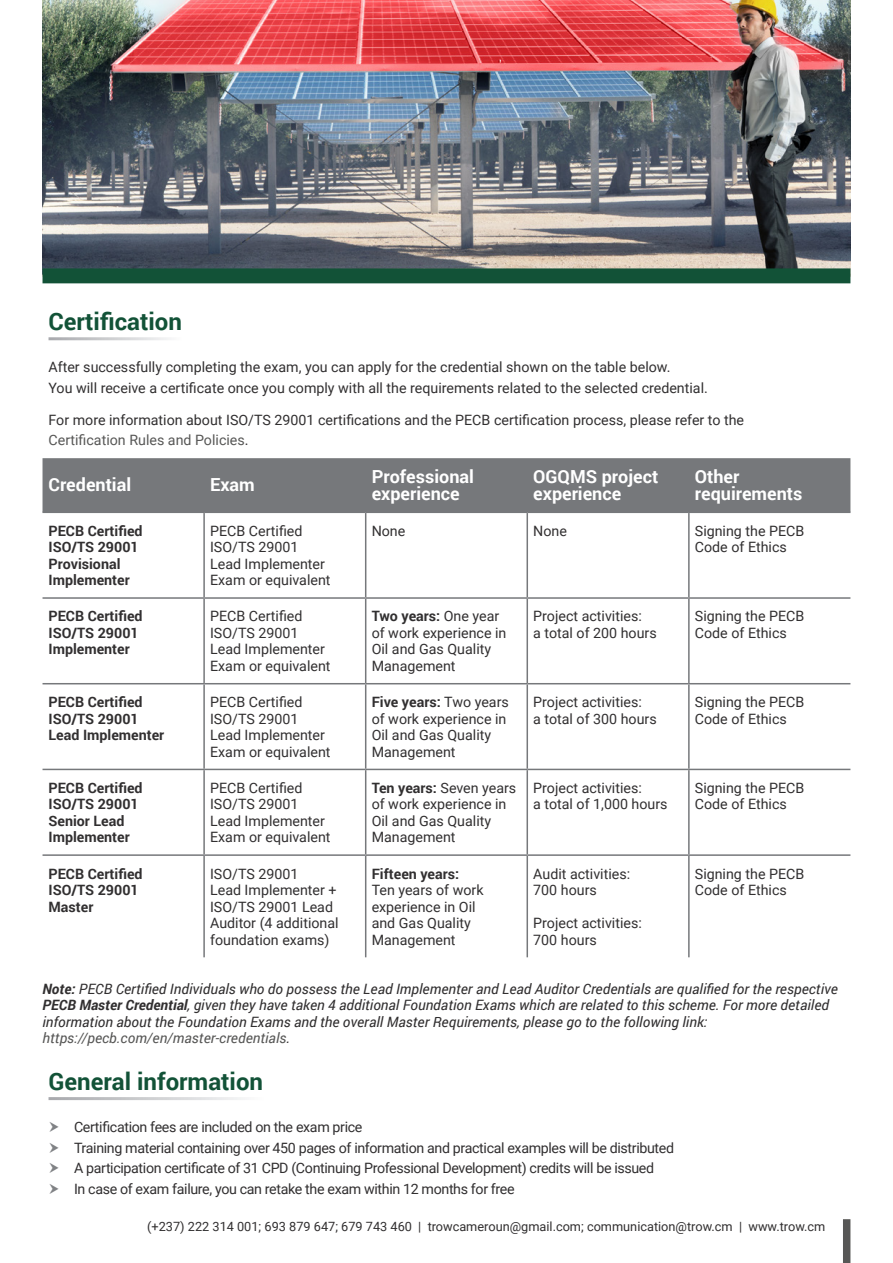
<style>
.page{position:relative;width:893px;height:1263px;background:#fff}
.page>*{position:absolute;margin:0;border:0;box-sizing:border-box;transform-origin:0 0}
.t1{font:700 24px "Roboto";color:#125237}
.t2{font:700 18px/16.5px "Roboto";color:#fff}
.Bullet_Points{font:14.25px/16.5px "Roboto";color:#312f30}
.Bullet_Points-2{font:italic 14.25px/16.5px "Roboto";color:#312f30}
.Bullet_Points-3{font:14.25px "Roboto";letter-spacing:-.025em;color:#312f30}
.t3{font:700 14.25px/16.5px "Roboto";color:#312f30}
.Bullet_Points-4{font:14.25px "Roboto";color:#575756}
.Bullet_Points-5{font:12.75px "Roboto";color:#312f30}
.s1{color:#312f30}
.s2{font-weight:700}
.s3{color:#575756}
</style>
<div class="page">
<img style="left:43px;top:0;width:807px;height:268px">
<div style="left:43px;top:268px;width:807px;height:15px;background:#125237"></div>
<div style="left:43px;top:458px;width:807px;height:54px;background:#76787b"></div>
<hr style="left:43px;top:854px;width:161px;height:2px;background:#76787b">
<hr style="left:204px;top:854px;width:162px;height:2px;background:#76787b">
<hr style="left:366px;top:854px;width:161px;height:2px;background:#76787b">
<hr style="left:527px;top:854px;width:162px;height:2px;background:#76787b">
<hr style="left:689px;top:854px;width:161px;height:2px;background:#76787b">
<hr style="left:203px;top:513px;width:2px;height:84px;background:#76787b">
<hr style="left:365px;top:513px;width:1px;height:84px;background:#76787b">
<hr style="left:526px;top:513px;width:2px;height:84px;background:#76787b">
<hr style="left:688px;top:513px;width:2px;height:84px;background:#76787b">
<hr style="left:43px;top:597px;width:161px;height:2px;background:#76787b">
<hr style="left:204px;top:597px;width:162px;height:2px;background:#76787b">
<hr style="left:203px;top:599px;width:2px;height:84px;background:#76787b">
<hr style="left:366px;top:597px;width:161px;height:2px;background:#76787b">
<hr style="left:365px;top:599px;width:1px;height:84px;background:#76787b">
<hr style="left:527px;top:597px;width:162px;height:2px;background:#76787b">
<hr style="left:526px;top:599px;width:2px;height:84px;background:#76787b">
<hr style="left:689px;top:597px;width:161px;height:2px;background:#76787b">
<hr style="left:688px;top:599px;width:2px;height:84px;background:#76787b">
<hr style="left:43px;top:683px;width:161px;height:1px;background:#76787b">
<hr style="left:204px;top:683px;width:162px;height:1px;background:#76787b">
<hr style="left:203px;top:684px;width:2px;height:85px;background:#76787b">
<hr style="left:366px;top:683px;width:161px;height:1px;background:#76787b">
<hr style="left:365px;top:684px;width:1px;height:85px;background:#76787b">
<hr style="left:527px;top:683px;width:162px;height:1px;background:#76787b">
<hr style="left:526px;top:684px;width:2px;height:85px;background:#76787b">
<hr style="left:689px;top:683px;width:161px;height:1px;background:#76787b">
<hr style="left:688px;top:684px;width:2px;height:85px;background:#76787b">
<hr style="left:43px;top:769px;width:161px;height:1px;background:#76787b">
<hr style="left:204px;top:769px;width:162px;height:1px;background:#76787b">
<hr style="left:203px;top:770px;width:2px;height:84px;background:#76787b">
<hr style="left:366px;top:769px;width:161px;height:1px;background:#76787b">
<hr style="left:365px;top:770px;width:1px;height:84px;background:#76787b">
<hr style="left:527px;top:769px;width:162px;height:1px;background:#76787b">
<hr style="left:526px;top:770px;width:2px;height:84px;background:#76787b">
<hr style="left:689px;top:769px;width:161px;height:1px;background:#76787b">
<hr style="left:688px;top:770px;width:2px;height:84px;background:#76787b">
<hr style="left:203px;top:856px;width:2px;height:101px;background:#76787b">
<hr style="left:365px;top:856px;width:1px;height:101px;background:#76787b">
<hr style="left:526px;top:856px;width:2px;height:101px;background:#76787b">
<hr style="left:688px;top:856px;width:2px;height:101px;background:#76787b">
<hr style="left:43px;top:512px;width:161px;height:1px;background:#76787b">
<hr style="left:204px;top:512px;width:162px;height:1px;background:#76787b">
<hr style="left:366px;top:512px;width:161px;height:1px;background:#76787b">
<hr style="left:527px;top:512px;width:162px;height:1px;background:#76787b">
<hr style="left:689px;top:512px;width:161px;height:1px;background:#76787b">
<div style="left:843px;top:1219px;width:7px;height:44px;background:#575756"></div>
<p class="t1" style="left:49px;top:304px;width:135px">Certification</p>
<p class="Bullet_Points" style="left:49px;top:358px;width:623px">After successfully completing the exam, you can apply for the credential shown on the table below.</p>
<p class="Bullet_Points" style="left:49px;top:379px;width:661px">You will receive a certificate once you comply with all the requirements related to the selected credential.</p>
<p class="Bullet_Points" style="left:49px;top:411px;width:697px">For more information about ISO/TS 29001 certifications and the PECB certification process, please refer to the</p>
<p class="Bullet_Points-4" style="left:49px;top:430px;width:202px">Certification Rules and Policies<span class="s1">.</span></p>
<p class="t2" style="left:49px;top:476px;width:84px">Credential</p>
<p class="t2" style="left:210px;top:476px;width:46px">Exam</p>
<p class="t2" style="left:372px;top:468px;width:104px">Professional experience</p>
<p class="t2" style="left:533px;top:468px;width:127px">OGQMS project experience</p>
<p class="t2" style="left:695px;top:468px;width:109px">Other requirements</p>
<p class="t3" style="left:49px;top:522px;width:96px">PECB Certified</p>
<p class="t3" style="left:49px;top:538px;width:92px">ISO/TS 29001<br>Provisional<br>Implementer</p>
<p class="Bullet_Points" style="left:210px;top:522px;width:94px">PECB Certified</p>
<p class="Bullet_Points" style="left:210px;top:538px;width:90px">ISO/TS 29001</p>
<p class="Bullet_Points" style="left:210px;top:555px;width:122px">Lead Implementer<br>Exam or equivalent</p>
<p class="Bullet_Points" style="left:372px;top:522px;width:35px">None</p>
<p class="Bullet_Points" style="left:533px;top:522px;width:35px">None</p>
<p class="Bullet_Points" style="left:695px;top:522px;width:111px">Signing the PECB</p>
<p class="Bullet_Points" style="left:695px;top:538px;width:93px">Code of Ethics</p>
<p class="t3" style="left:49px;top:608px;width:96px">PECB Certified</p>
<p class="t3" style="left:49px;top:624px;width:92px">ISO/TS 29001<br>Implementer</p>
<p class="t3" style="left:49px;top:693px;width:96px">PECB Certified</p>
<p class="t3" style="left:49px;top:710px;width:92px">ISO/TS 29001</p>
<p class="t3" style="left:49px;top:726px;width:117px">Lead Implementer</p>
<p class="t3" style="left:49px;top:779px;width:96px">PECB Certified</p>
<p class="t3" style="left:49px;top:795px;width:92px">ISO/TS 29001</p>
<p class="t3" style="left:49px;top:812px;width:83px">Senior Lead<br>Implementer</p>
<p class="t3" style="left:49px;top:865px;width:96px">PECB Certified</p>
<p class="t3" style="left:49px;top:881px;width:92px">ISO/TS 29001</p>
<p class="t3" style="left:49px;top:898px;width:46px">Master</p>
<p class="Bullet_Points" style="left:210px;top:608px;width:94px">PECB Certified</p>
<p class="Bullet_Points" style="left:210px;top:624px;width:90px">ISO/TS 29001</p>
<p class="Bullet_Points" style="left:210px;top:641px;width:122px">Lead Implementer<br>Exam or equivalent</p>
<p class="Bullet_Points" style="left:210px;top:693px;width:94px">PECB Certified</p>
<p class="Bullet_Points" style="left:210px;top:710px;width:90px">ISO/TS 29001</p>
<p class="Bullet_Points" style="left:210px;top:726px;width:122px">Lead Implementer<br>Exam or equivalent</p>
<p class="Bullet_Points" style="left:210px;top:779px;width:94px">PECB Certified</p>
<p class="Bullet_Points" style="left:210px;top:795px;width:90px">ISO/TS 29001</p>
<p class="Bullet_Points" style="left:210px;top:812px;width:122px">Lead Implementer<br>Exam or equivalent</p>
<p class="Bullet_Points" style="left:210px;top:865px;width:90px">ISO/TS 29001</p>
<p class="Bullet_Points" style="left:210px;top:881px;width:130px">Lead Implementer +<br>ISO/TS 29001 Lead<br>Auditor (4 additional foundation exams)</p>
<p class="Bullet_Points" style="left:372px;top:608px;width:136px"><span class="s2">Two years:</span> One year of work experience in<br>Oil and Gas Quality<br>Management</p>
<p class="Bullet_Points" style="left:533px;top:608px;width:110px">Project activities:</p>
<p class="Bullet_Points" style="left:533px;top:624px;width:125px">a total of 200 hours</p>
<p class="Bullet_Points" style="left:372px;top:693px;width:139px"><span class="s2">Five years:</span> Two years of work experience in<br>Oil and Gas Quality<br>Management</p>
<p class="Bullet_Points" style="left:533px;top:693px;width:110px">Project activities:</p>
<p class="Bullet_Points" style="left:533px;top:710px;width:125px">a total of 300 hours</p>
<p class="Bullet_Points" style="left:372px;top:779px;width:146px"><span class="s2">Ten years:</span> Seven years of work experience in<br>Oil and Gas Quality<br>Management</p>
<p class="Bullet_Points" style="left:533px;top:779px;width:110px">Project activities:</p>
<p class="Bullet_Points" style="left:533px;top:795px;width:136px">a total of 1,000 hours</p>
<p class="Bullet_Points" style="left:372px;top:865px;width:113px"><span class="s2">Fifteen years:<br></span>Ten years of work experience in Oil and Gas Quality<br>Management</p>
<p class="Bullet_Points" style="left:533px;top:865px;width:98px">Audit activities:</p>
<p class="Bullet_Points" style="left:533px;top:881px;width:65px">700 hours</p>
<p class="Bullet_Points" style="left:533px;top:914px;width:110px">Project activities:</p>
<p class="Bullet_Points" style="left:533px;top:931px;width:65px">700 hours</p>
<p class="Bullet_Points" style="left:695px;top:608px;width:111px">Signing the PECB</p>
<p class="Bullet_Points" style="left:695px;top:624px;width:93px">Code of Ethics</p>
<p class="Bullet_Points" style="left:695px;top:693px;width:111px">Signing the PECB</p>
<p class="Bullet_Points" style="left:695px;top:710px;width:93px">Code of Ethics</p>
<p class="Bullet_Points" style="left:695px;top:779px;width:111px">Signing the PECB</p>
<p class="Bullet_Points" style="left:695px;top:795px;width:93px">Code of Ethics</p>
<p class="Bullet_Points" style="left:695px;top:865px;width:111px">Signing the PECB</p>
<p class="Bullet_Points" style="left:695px;top:881px;width:93px">Code of Ethics</p>
<p class="Bullet_Points-2" style="left:43px;top:980px;width:797px"><span class="s2">Note:</span> PECB Certified Individuals who do possess the Lead Implementer and Lead Auditor Credentials are qualified for the respective <span class="s2">PECB Master Credential</span>, given they have taken 4 additional Foundation Exams which are related to this scheme. For more detailed information about the Foundation Exams and the overall Master Requirements, please go to the following link: <span class="s3">https://pecb.com/en/master-credentials</span>.</p>
<p class="t1" style="left:49px;top:1064px;width:216px">General information</p>
<p class="Bullet_Points-3" style="left:74px;top:1117px;width:290px">Certification fees are included on the exam price</p>
<p class="Bullet_Points-3" style="left:74px;top:1137px;width:602px">Training material containing over 450 pages of information and practical examples will be distributed</p>
<p class="Bullet_Points-3" style="left:74px;top:1158px;width:582px">A participation certificate of 31 CPD (Continuing Professional Development) credits will be issued</p>
<p class="Bullet_Points-3" style="left:74px;top:1179px;width:442px">In case of exam failure, you can retake the exam within 12 months for free</p>
<p class="Bullet_Points-5" style="left:147px;top:1218px;width:680px">(+237) 222 314 001; 693 879 647; 679 743 460 | trowcameroun@gmail.com; communication@trow.cm | www.trow.cm</p>
</div>
